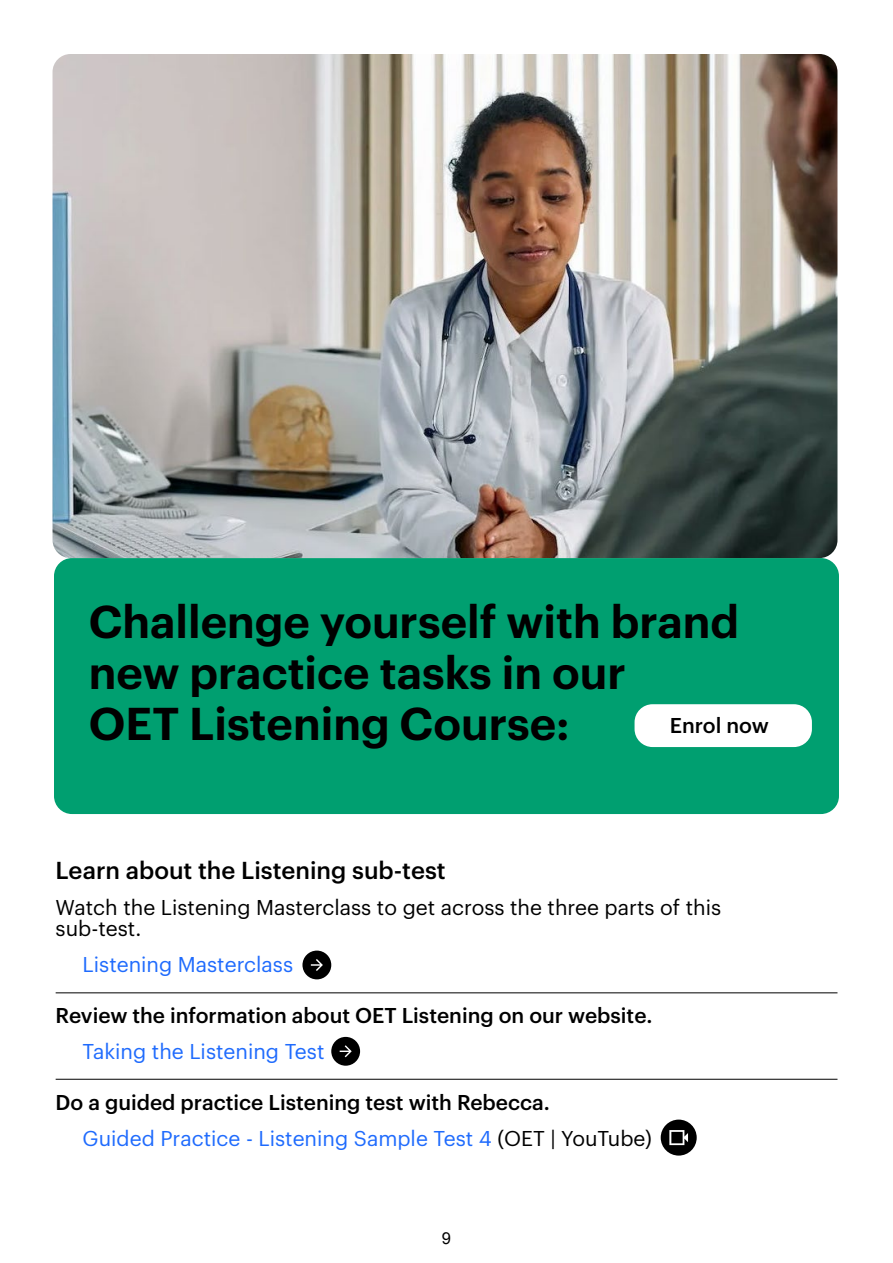
<style>
.page{position:relative;width:893px;height:1263px;background:#fff}
.page>*{position:absolute;margin:0;border:0;box-sizing:border-box;transform-origin:0 0}
.t1{font:600 45px/51px "Graphik";color:#000}
.t2{font:500 24px "Graphik";color:#000}
.t3{font:500 21px/36px "Graphik";color:#000}
.t4{font:21px/21px "Graphik";color:#000}
.t5{font:21px "Graphik";color:#1f6bfd}
.t6{font:16.5px "Arial";color:#000}
.s1{font-weight:400;color:#1f6bfd}
.s2{font-weight:400}
</style>
<div class="page">
<div style="left:54px;top:558px;width:785px;height:256px;background:#009f70;border-radius:18px"></div>
<div style="left:634px;top:704px;width:178px;height:43px;background:#fff;border-radius:18px"></div>
<img style="left:53px;top:54px;width:784px;height:504px">
<hr style="left:56px;top:992px;width:781px;height:1px;background:#000">
<hr style="left:56px;top:1079px;width:781px;height:1px;background:#000">
<div style="left:302px;top:950px;width:29px;height:29px;background:#000;border-radius:50%"></div>
<svg style="left:311px;top:959px;width:12px;height:12px"></svg>
<div style="left:331px;top:1037px;width:29px;height:29px;background:#000;border-radius:50%"></div>
<svg style="left:340px;top:1045px;width:12px;height:12px"></svg>
<div style="left:661px;top:1119px;width:36px;height:36px;background:#000;border-radius:50%"></div>
<svg style="left:669px;top:1130px;width:19px;height:15px"></svg>
<h1 class="t1" style="left:89px;top:592px;width:652px">Challenge yourself with brand new practice tasks in our<br>OET Listening Course:</h1>
<p class="t3" style="left:670px;top:706px;width:101px">Enrol now</p>
<p class="t2" style="left:56px;top:852px;width:392px">Learn about the Listening sub-test</p>
<p class="t4" style="left:56px;top:895px;width:667px">Watch the Listening Masterclass to get across the three parts of this sub-test.</p>
<p class="t5" style="left:83px;top:948px;width:212px">Listening Masterclass</p>
<p class="t3" style="left:56px;top:995px;width:598px">Review the information about OET Listening on our website.</p>
<p class="t5" style="left:83px;top:1035px;width:243px">Taking the Listening Test</p>
<p class="t3" style="left:83px;top:1082px;width:571px;text-indent:-27px">Do a guided practice Listening test with Rebecca.<br><span class="s1">Guided Practice - Listening Sample Test 4</span> <span class="s2">(OET | YouTube)</span></p>
<p class="t6" style="left:442px;top:1227px;width:11px">9</p>
</div>
